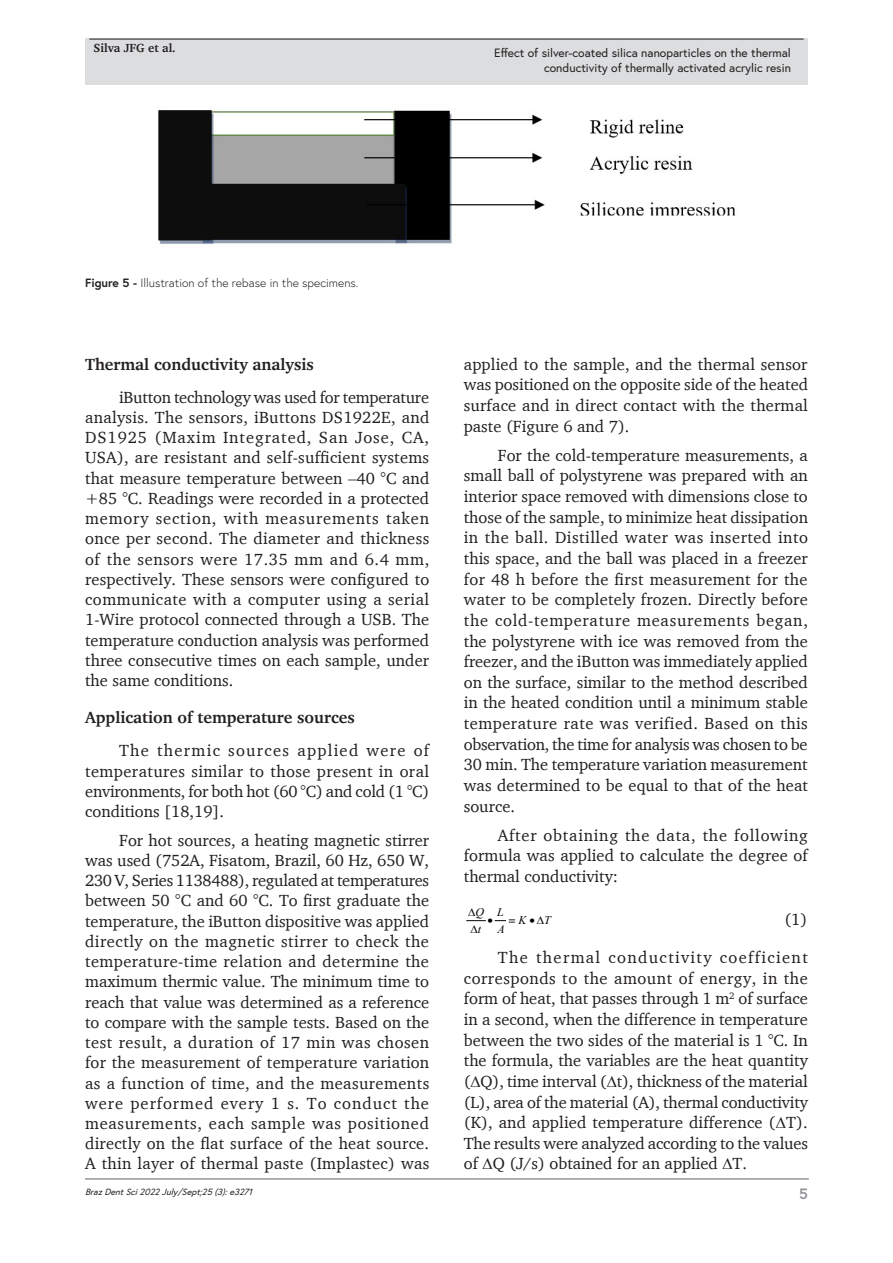
<style>
.page{position:relative;width:893px;height:1263px;background:#fff}
.page>*{position:absolute;margin:0;border:0;box-sizing:border-box;transform-origin:0 0}
.Paragraph{font:16.5px/20.2px "Charter";letter-spacing:.005em;color:#231f20;text-align:justify}
.Heading2{font:700 16.5px "Charter";color:#231f20}
.Equation{font:16.5px "Charter";color:#231f20}
.t1{font:700 15px "Europa";color:#939598}
.t2{font:12px/14.4px "Europa";color:#231f20;text-align:right}
.FigureCaption{font:300 12px "Europa";color:#231f20}
.t3{font:700 12px "Charter";color:#231f20}
.t4{font:italic 11.7px "Times New Roman";color:#000}
.t5{font:11.7px "Symbol";color:#000}
.t6{font:italic 9px "Europa";color:#231f20}
.s1{font-weight:700}
</style>
<div class="page">
<hr style="left:85px;top:1178px;width:724px;height:2px;background:#939598">
<div style="left:85px;top:39px;width:723px;height:46px;background:#dcdddf"></div>
<hr style="left:89px;top:39px;width:715px;height:1px;background:#231f20">
<img style="left:158px;top:110px;width:578px;height:134px">
<svg style="left:467px;top:920px;width:18px;height:2px"></svg>
<p class="t3" style="left:94px;top:41px;width:84px">Silva JFG et al.</p>
<p class="t2" style="left:494px;top:46px;width:298px">Effect of silver-coated silica nanoparticles on the thermal conductivity of thermally activated acrylic resin</p>
<p class="FigureCaption" style="left:85px;top:275px;width:275px"><span class="s1">Figure 5 -</span> Illustration of the rebase in the specimens.</p>
<p class="Heading2" style="left:85px;top:354px;width:230px">Thermal conductivity analysis</p>
<p class="Paragraph" style="left:85px;top:387px;width:346px;text-indent:34px">iButton technology was used for temperature analysis. The sensors, iButtons DS1922E, and DS1925 (Maxim Integrated, San Jose, CA, USA), are resistant and self-sufficient systems that measure temperature between –40 °C and +85 °C. Readings were recorded in a protected memory section, with measurements taken once per second. The diameter and thickness of the sensors were 17.35 mm and 6.4 mm, respectively. These sensors were configured to communicate with a computer using a serial 1-Wire protocol connected through a USB. The temperature conduction analysis was performed three consecutive times on each sample, under the same conditions.</p>
<p class="Heading2" style="left:85px;top:707px;width:271px">Application of temperature sources</p>
<p class="Paragraph" style="left:85px;top:740px;width:346px;text-indent:34px">The thermic sources applied were of temperatures similar to those present in oral environments, for both hot (60 °C) and cold (1 °C) conditions [18,19].</p>
<p class="Paragraph" style="left:85px;top:829px;width:346px;text-indent:34px">For hot sources, a heating magnetic stirrer was used (752A, Fisatom, Brazil, 60 Hz, 650 W, 230 V, Series 1138488), regulated at temperatures between 50 °C and 60 °C. To first graduate the temperature, the iButton dispositive was applied directly on the magnetic stirrer to check the temperature-time relation and determine the maximum thermic value. The minimum time to reach that value was determined as a reference to compare with the sample tests. Based on the test result, a duration of 17 min was chosen for the measurement of temperature variation as a function of time, and the measurements were performed every 1 s. To conduct the measurements, each sample was positioned directly on the flat surface of the heat source.<br>A thin layer of thermal paste (Implastec) was</p>
<p class="t6" style="left:85px;top:1185px;width:172px">BrazDentSci2022July/Sept;25(3):e3271</p>
<p class="Paragraph" style="left:464px;top:353px;width:346px;line-height:20.7px">applied to the sample, and the thermal sensor was positioned on the opposite side of the heated surface and in direct contact with the thermal paste (Figure 6 and 7).</p>
<p class="Paragraph" style="left:464px;top:444px;width:346px;line-height:20.7px;text-indent:34px">For the cold-temperature measurements, a small ball of polystyrene was prepared with an interior space removed with dimensions close to those of the sample, to minimize heat dissipation in the ball. Distilled water was inserted into this space, and the ball was placed in a freezer for 48 h before the first measurement for the water to be completely frozen. Directly before the cold-temperature measurements began, the polystyrene with ice was removed from the freezer, and the iButton was immediately applied on the surface, similar to the method described in the heated condition until a minimum stable temperature rate was verified. Based on this observation, the time for analysis was chosen to be 30 min. The temperature variation measurement was determined to be equal to that of the heat source.</p>
<p class="Paragraph" style="left:464px;top:824px;width:346px;line-height:20.7px;text-indent:34px">After obtaining the data, the following formula was applied to calculate the degree of thermal conductivity:</p>
<p class="t4" style="left:475px;top:904px;width:30px">Q L</p>
<p class="t4" style="left:518px;top:911px;width:9px">K</p>
<p class="t4" style="left:544px;top:911px;width:8px">T</p>
<p class="t4" style="left:478px;top:921px;width:5px">t</p>
<p class="t4" style="left:497px;top:921px;width:9px">A</p>
<p class="t5" style="left:488px;top:912px;width:49px">•≡•</p>
<p class="Equation" style="left:784px;top:909px;width:24px">(1)</p>
<p class="Paragraph" style="left:464px;top:947px;width:346px;line-height:20.7px;text-indent:34px">The thermal conductivity coefficient corresponds to the amount of energy, in the form of heat, that passes through 1 m<sup>2</sup> of surface in a second, when the difference in temperature between the two sides of the material is 1 °C. In the formula, the variables are the heat quantity ( Q), time interval ( t), thickness of the material (L), area of the material (A), thermal conductivity (K), and applied temperature difference ( T).<br>The results were analyzed according to the values of Q (J/s) obtained for an applied T.</p>
<p class="t1" style="left:799px;top:1184px;width:10px">5</p>
</div>
